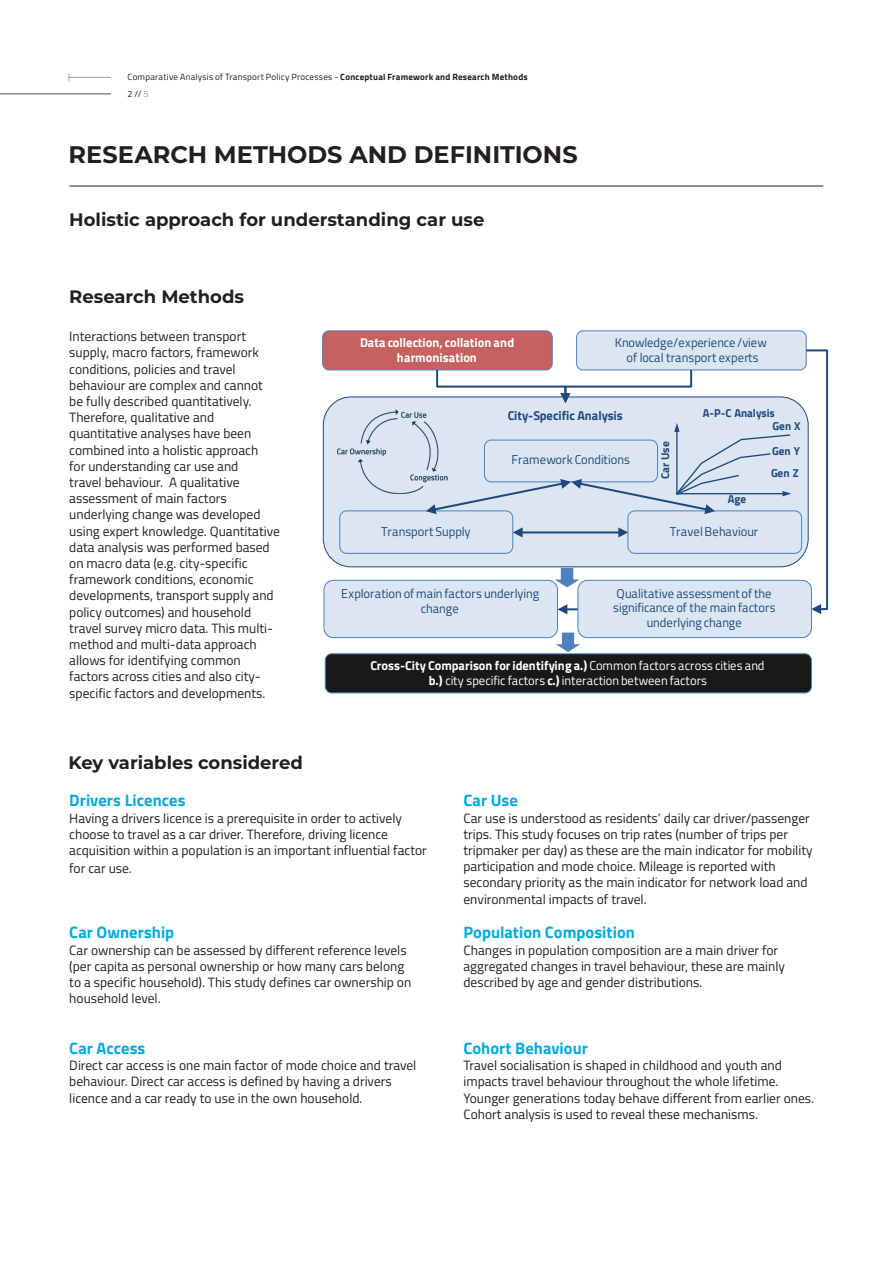
<style>
.page{position:relative;width:893px;height:1263px;background:#fff}
.page>*{position:absolute;margin:0;border:0;box-sizing:border-box;transform-origin:0 0}
._16_pt_Sublines_Sect{font:700 24px "Montserrat";color:#231f20}
.t1{font:700 18px "Montserrat";color:#231f20}
._8_pt_Small_Text{font:700 16.5px "Titillium Web";color:#00acdd}
.t2{font:13.5px/16.2px "Titillium Web";color:#231f20}
.t3{font:12.75px/14.9px "Titillium Web";color:#1f497d;text-align:center}
.t4{font:12.75px/14.9px "Titillium Web";color:#fff;text-align:center}
.t5{font:700 12.75px/14.9px "Titillium Web";letter-spacing:.005em;color:#fff;text-align:center}
.t6{font:700 12.75px "Titillium Web";letter-spacing:.005em;color:#1f497d}
.t7{font:700 11.4px/24.9px "Titillium Web";letter-spacing:-.015em;color:#1f497d}
.t8{font:700 11.25px "Titillium Web";letter-spacing:-.005em;color:#1f497d}
.t9{font:9px/16.5px "Titillium Web";letter-spacing:.03em;color:#231f20}
.s1{font-weight:700}
.s2{color:#939598}
</style>
<div class="page">
<hr style="left:0;top:93px;width:111px;height:1px;background:#425159">
<hr style="left:69px;top:77px;width:42px;height:1px;background:#94a2aa">
<hr style="left:69px;top:186px;width:754px;height:1px;background:#231f20">
<div style="left:324px;top:580px;width:233px;height:58px;background:#dce6f2;border-radius:9px"></div>
<div style="left:324px;top:580px;width:234px;height:58px;border:1px solid #4f81bd;border-radius:9px"></div>
<div style="left:323px;top:397px;width:485px;height:170px;background:#dce6f2;border:1px solid #1f497d;border-radius:28px"></div>
<svg style="left:557px;top:604px;width:21px;height:10px"></svg>
<div style="left:339px;top:510px;width:174px;height:44px;background:#dce6f2;border:1px solid #4f81bd;border-radius:7px"></div>
<div style="left:628px;top:510px;width:174px;height:44px;background:#dce6f2;border:1px solid #4f81bd;border-radius:7px"></div>
<div style="left:578px;top:580px;width:233px;height:58px;background:#dce6f2;border-radius:9px"></div>
<div style="left:578px;top:580px;width:234px;height:58px;border:1px solid #4f81bd;border-radius:9px"></div>
<div style="left:325px;top:654px;width:486px;height:39px;background:#191919;border-radius:6px"></div>
<div style="left:325px;top:653px;width:487px;height:40px;border:1px solid #4f81bd;border-radius:6px"></div>
<hr style="left:522px;top:531px;width:97px;height:2px;background:#1f497d">
<svg style="left:618px;top:527px;width:10px;height:10px"></svg>
<svg style="left:513px;top:527px;width:10px;height:10px"></svg>
<div style="left:323px;top:331px;width:229px;height:39px;background:#c6615f;border-radius:6px"></div>
<div style="left:322px;top:330px;width:231px;height:40px;border:1px solid #4f81bd;border-radius:6px"></div>
<div style="left:577px;top:331px;width:229px;height:39px;background:#dce6f2;border-radius:6px"></div>
<div style="left:576px;top:330px;width:230px;height:40px;border:1px solid #4f81bd;border-radius:6px"></div>
<svg style="left:555px;top:568px;width:25px;height:19px"></svg>
<svg style="left:435px;top:368px;width:258px;height:35px"></svg>
<svg style="left:804px;top:348px;width:25px;height:266px"></svg>
<svg style="left:426px;top:423px;width:365px;height:91px"></svg>
<img style="left:324px;top:409px;width:123px;height:84px">
<svg style="left:556px;top:632px;width:24px;height:20px"></svg>
<p class="t9" style="left:128px;top:68px;width:402px">Comparative Analysis of Transport Policy Processes - <span class="s1">Conceptual Framework and Research Methods<br></span>2 // <span class="s2">5</span></p>
<p class="_16_pt_Sublines_Sect" style="left:69px;top:137px;width:511px">RESEARCH METHODS AND DEFINITIONS</p>
<p class="t1" style="left:69px;top:206px;width:417px">Holistic approach for understanding car use</p>
<p class="t1" style="left:69px;top:284px;width:176px">Research Methods</p>
<p class="t2" style="left:69px;top:328px;width:212px">Interactions between transport supply, macro factors, framework conditions, policies and travel behaviour are complex and cannot be fully described quantitatively.<br>Therefore, qualitative and quantitative analyses have been combined into a holistic approach<br>for understanding car use and<br>travel behaviour. A qualitative assessment of main factors underlying change was developed using expert knowledge. Quantitative data analysis was performed based on macro data (e.g. city-specific framework conditions, economic developments, transport supply and policy outcomes) and household travel survey micro data. This multi&shy;method and multi-data approach allows for identifying common factors across cities and also city&shy;specific factors and developments.</p>
<p class="t1" style="left:69px;top:750px;width:236px">Key variables considered</p>
<p class="t5" style="left:360px;top:334px;width:156px">Data collection, collation and harmonisation</p>
<p class="t3" style="left:615px;top:334px;width:154px">Knowledge/experience /view of local transport experts</p>
<p class="t6" style="left:508px;top:406px;width:117px">City-Specific Analysis</p>
<p class="t3" style="left:512px;top:452px;width:120px">Framework Conditions</p>
<p class="t8" style="left:657px;top:479px;width:39px;rotate:-90deg">Car Use</p>
<p class="t7" style="left:703px;top:400px;width:73px">A-P-C Analysis</p>
<p class="t7" style="left:772px;top:413px;width:30px">Gen X<br>Gen Y</p>
<p class="t7" style="left:728px;top:485px;width:20px">Age</p>
<p class="t7" style="left:771px;top:460px;width:29px">Gen Z</p>
<p class="t3" style="left:381px;top:523px;width:91px">Transport Supply</p>
<p class="t3" style="left:670px;top:523px;width:90px">Travel Behaviour</p>
<p class="t3" style="left:613px;top:585px;width:164px">Qualitative assessment of the significance of the main factors underlying change</p>
<p class="t4" style="left:370px;top:658px;width:396px"><span class="s1">Cross-City Comparison for identifying a.)</span> Common factors across cities and <span class="s1">b.)</span> city specific factors <span class="s1">c.)</span> interaction between factors</p>
<p class="t3" style="left:341px;top:585px;width:199px">Exploration of main factors underlying change</p>
<p class="_8_pt_Small_Text" style="left:69px;top:788px;width:118px">Drivers Licences</p>
<p class="t2" style="left:69px;top:809px;width:359px">Having a drivers licence is a prerequisite in order to actively choose to travel as a car driver. Therefore, driving licence acquisition within a population is an important influential factor</p>
<p class="t2" style="left:69px;top:859px;width:64px">for car use.</p>
<p class="_8_pt_Small_Text" style="left:69px;top:920px;width:106px">Car Ownership</p>
<p class="t2" style="left:69px;top:941px;width:344px">Car ownership can be assessed by different reference levels (per capita as personal ownership or how many cars belong to a specific household). This study defines car ownership on household level.</p>
<p class="_8_pt_Small_Text" style="left:69px;top:1035px;width:78px">Car Access</p>
<p class="t2" style="left:69px;top:1056px;width:349px">Direct car access is one main factor of mode choice and travel behaviour. Direct car access is defined by having a drivers licence and a car ready to use in the own household.</p>
<p class="_8_pt_Small_Text" style="left:463px;top:788px;width:56px">Car Use</p>
<p class="t2" style="left:463px;top:809px;width:351px">Car use is understood as residents’ daily car driver/passenger trips. This study focuses on trip rates (number of trips per tripmaker per day) as these are the main indicator for mobility participation and mode choice. Mileage is reported with secondary priority as the main indicator for network load and environmental impacts of travel.</p>
<p class="_8_pt_Small_Text" style="left:463px;top:920px;width:173px">Population Composition</p>
<p class="t2" style="left:463px;top:941px;width:323px">Changes in population composition are a main driver for aggregated changes in travel behaviour, these are mainly described by age and gender distributions.</p>
<p class="_8_pt_Small_Text" style="left:463px;top:1035px;width:126px">Cohort Behaviour</p>
<p class="t2" style="left:463px;top:1056px;width:352px">Travel socialisation is shaped in childhood and youth and impacts travel behaviour throughout the whole lifetime.<br>Younger generations today behave different from earlier ones.<br>Cohort analysis is used to reveal these mechanisms.</p>
</div>
